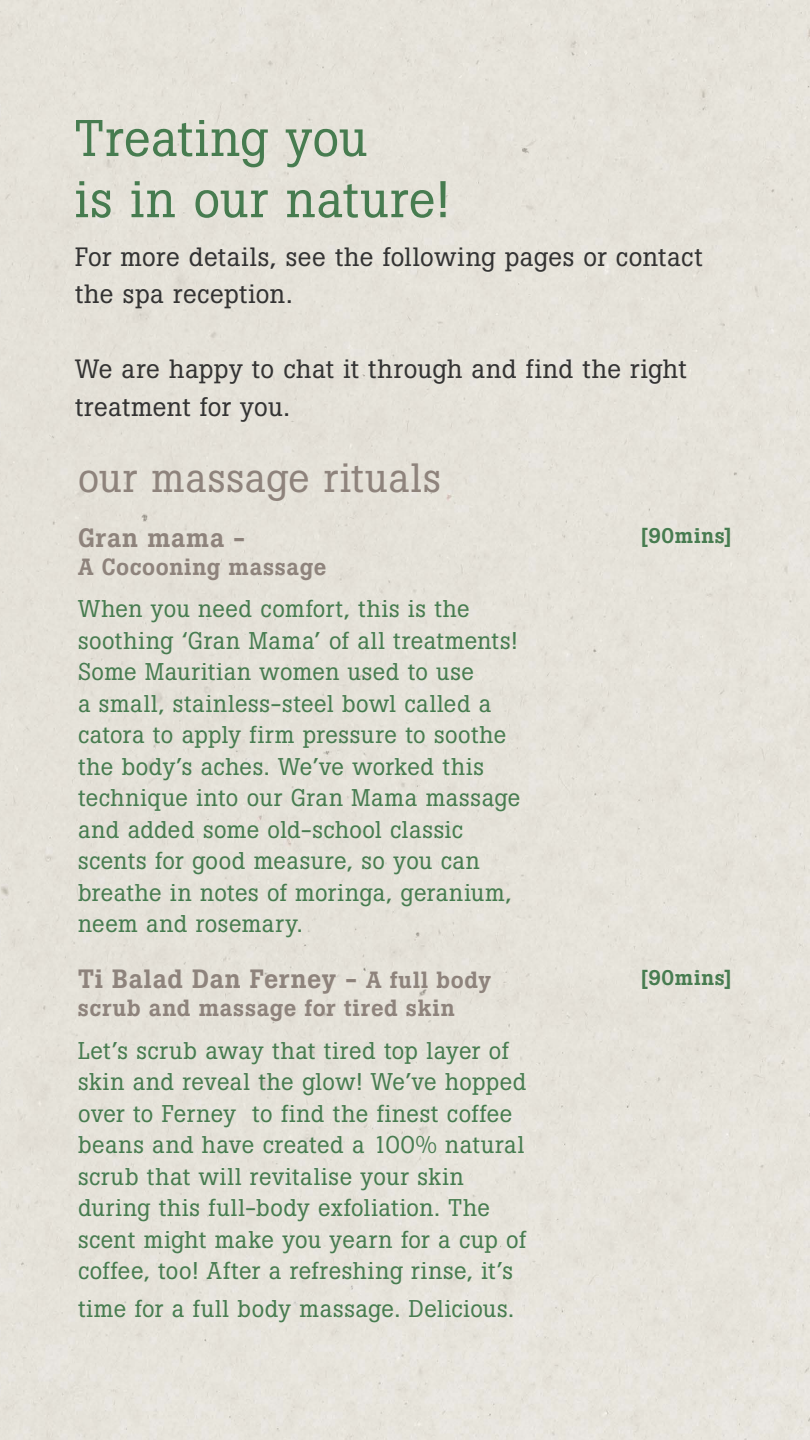
<style>
.page{position:relative;width:810px;height:1440px;background:#fff}
.page>*{position:absolute;margin:0;border:0;box-sizing:border-box;transform-origin:0 0}
.t1{font:51px/61.2px "Boton";letter-spacing:.015em;color:#477c50}
.t2{font:40.5px "Boton";letter-spacing:.025em;color:#8e837c}
.t3{font:26.25px/37.5px "Boton";letter-spacing:.015em;color:#333}
.t4{font:500 26.25px "Boton";letter-spacing:.025em;color:#8e837c}
.t5{font:24px/31.5px "Boton";letter-spacing:.025em;color:#477c50}
.t6{font:500 23.25px "Boton";letter-spacing:.025em;color:#8e837c}
.t7{font:500 21px "Boton";letter-spacing:.035em;color:#477c50}
.s1{font-size:23.25px}
</style>
<div class="page">
<h1 class="t1" style="left:75px;top:108px;width:376px">Treating you<br>is in our nature!</h1>
<p class="t3" style="left:75px;top:238px;width:629px">For more details, see the following pages or contact the spa reception.</p>
<p class="t3" style="left:75px;top:351px;width:613px">We are happy to chat it through and find the right treatment for you.</p>
<h2 class="t2" style="left:78px;top:453px;width:364px">our massage rituals</h2>
<p class="t4" style="left:78px;top:522px;width:169px">Gran mama -</p>
<p class="t6" style="left:78px;top:553px;width:250px">A Cocooning massage</p>
<p class="t5" style="left:78px;top:593px;width:444px">When you need comfort, this is the soothing ‘Gran Mama’ of all treatments!<br>Some Mauritian women used to use<br>a small, stainless-steel bowl called a catora to apply firm pressure to soothe the body’s aches. We’ve worked this technique into our Gran Mama massage and added some old-school classic scents for good measure, so you can breathe in notes of moringa, geranium, neem and rosemary.</p>
<p class="t4" style="left:78px;top:964px;width:414px">Ti Balad Dan Ferney - <span class="s1">A full body</span></p>
<p class="t6" style="left:78px;top:994px;width:378px">scrub and massage for tired skin</p>
<p class="t5" style="left:78px;top:1035px;width:450px">Let’s scrub away that tired top layer of skin and reveal the glow! We’ve hopped over to Ferney to find the finest coffee beans and have created a 100% natural scrub that will revitalise your skin during this full-body exfoliation. The scent might make you yearn for a cup of coffee, too! After a refreshing rinse, it’s</p>
<p class="t5" style="left:78px;top:1293px;width:438px">time for a full body massage. Delicious.</p>
<p class="t7" style="left:641px;top:523px;width:93px">[90mins]</p>
<p class="t7" style="left:641px;top:965px;width:93px">[90mins]</p>
</div>
